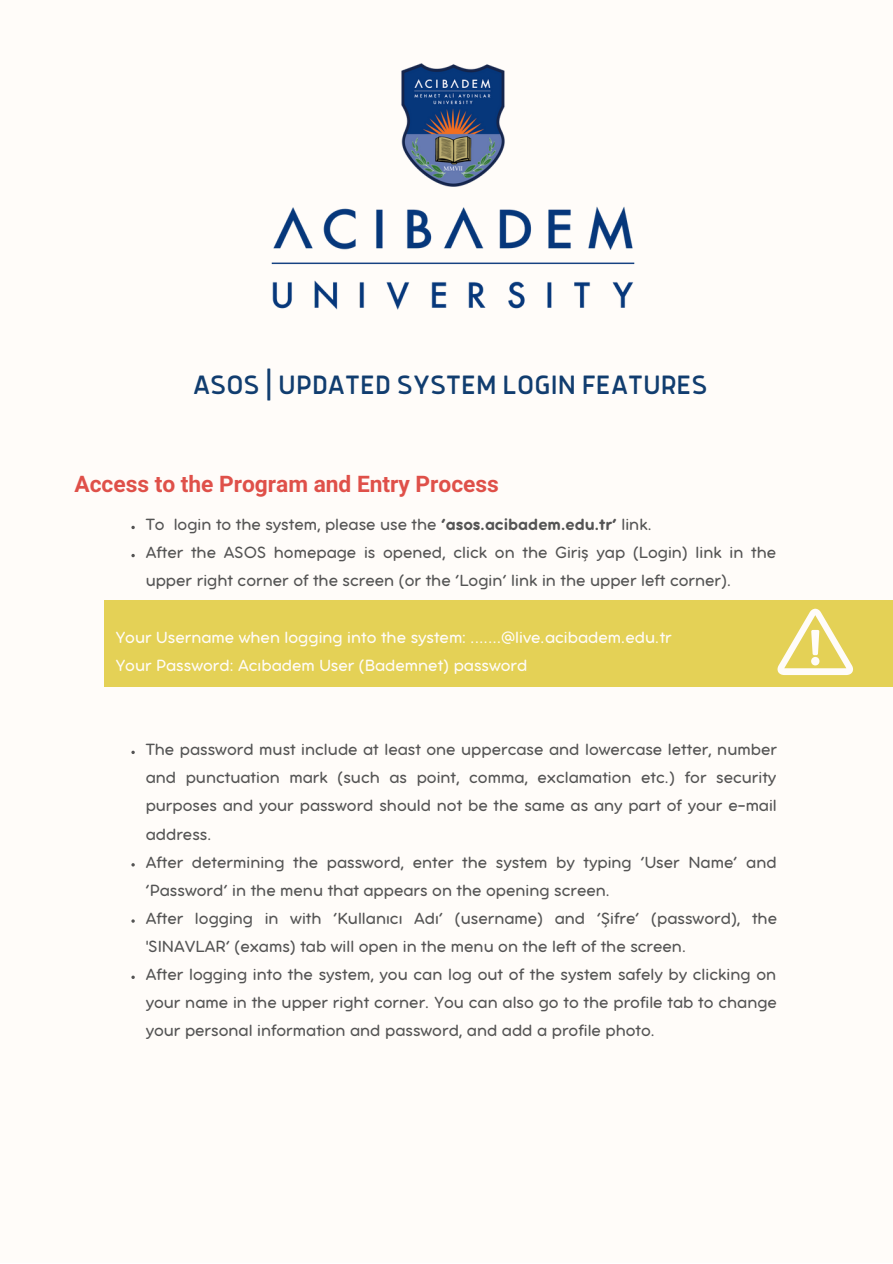
<style>
.page{position:relative;width:893px;height:1264px;background:#fff}
.page>*{position:absolute;margin:0;border:0;box-sizing:border-box;transform-origin:0 0}
.t1{font:29.25px "Anteb";color:#113d6f}
.t2{font:700 22.8px "Araboto";color:#df5049}
.t3{font:17.7px/28px "Aristotelica Pro Tx";color:#545454}
.t4{font:17.7px/28px "Aristotelica Pro Tx";color:#fffcf9}
.s1{font-family:"Aristotelica Pro Tx Bld"}
</style>
<div class="page">
<div style="left:0;top:0;width:892px;height:1262px;background:#fffcf9"></div>
<div style="left:104px;top:600px;width:788px;height:86px;background:#e4d156"></div>
<svg style="left:777px;top:608px;width:76px;height:67px"></svg>
<div style="left:811px;top:657px;width:8px;height:8px;background:#fffcf9;border-radius:50%"></div>
<svg style="left:131px;top:526px;width:4px;height:3px"></svg>
<svg style="left:131px;top:554px;width:4px;height:3px"></svg>
<svg style="left:131px;top:750px;width:4px;height:4px"></svg>
<svg style="left:131px;top:863px;width:4px;height:3px"></svg>
<svg style="left:131px;top:975px;width:4px;height:4px"></svg>
<img style="left:271px;top:63px;width:364px;height:247px">
<h1 class="t1" style="left:193px;top:372px;width:516px">ASOS | UPDATED SYSTEM LOGIN FEATURES</h1>
<p class="t2" style="left:74px;top:470px;width:426px">Access to the Program and Entry Process</p>
<p class="t3" style="left:146px;top:512px;width:632px">To login to the system, please use the <span class="s1">‘asos.acibadem.edu.tr’</span> link.<br>After the ASOS homepage is opened, click on the Giriş yap (Login) link in the upper right corner of the screen (or the ‘Login‘ link in the upper left corner).</p>
<p class="t4" style="left:116px;top:624px;width:557px">Your Username when logging into the system: .......@live.acibadem.edu.tr<br>Your Password: Acıbadem User (Bademnet) password</p>
<p class="t3" style="left:146px;top:737px;width:632px">The password must include at least one uppercase and lowercase letter, number and punctuation mark (such as point, comma, exclamation etc.) for security purposes and your password should not be the same as any part of your e-mail address.<br>After determining the password, enter the system by typing ‘User Name’ and ’Password‘ in the menu that appears on the opening screen.<br>After logging in with ‘Kullanıcı Adı‘ (username) and ‘Şifre’ (password), the 'SINAVLAR‘ (exams) tab will open in the menu on the left of the screen.<br>After logging into the system, you can log out of the system safely by clicking on your name in the upper right corner. You can also go to the profile tab to change your personal information and password, and add a profile photo.</p>
</div>
